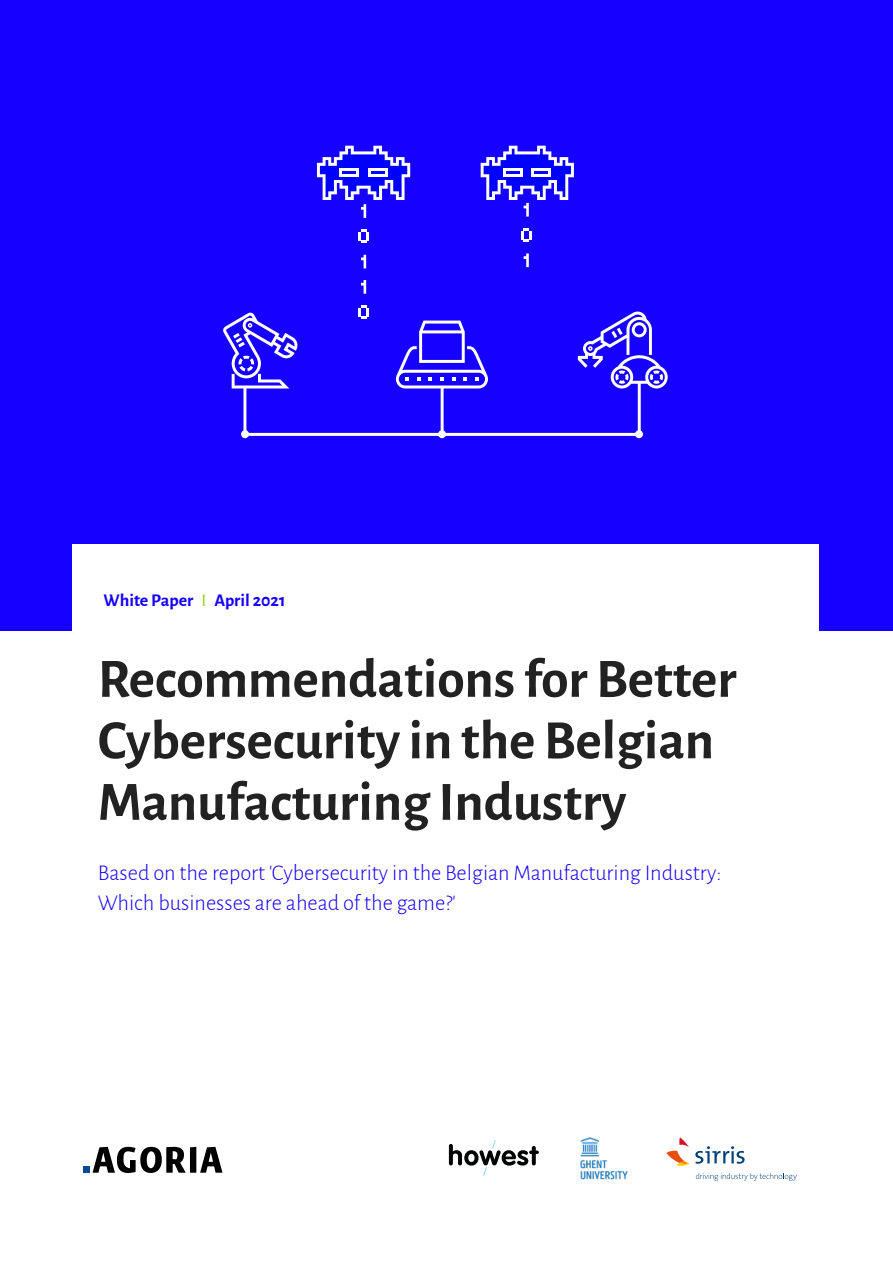
<style>
.page{position:relative;width:893px;height:1263px;background:#fff}
.page>*{position:absolute;margin:0;border:0;box-sizing:border-box;transform-origin:0 0}
.t1{font:700 55.5px/61.5px "Alegreya Sans";color:#222223}
.t2{font:300 22.5px/30px "Alegreya Sans";color:#1600ff}
.t3{font:700 18px "Alegreya Sans";color:#1600ff}
.s1{font-weight:400;color:#8ed600}
</style>
<div class="page">
<div style="left:0;top:0;width:893px;height:631px;background:#1600ff"></div>
<div style="left:72px;top:545px;width:747px;height:178px;background:#fff"></div>
<svg style="left:358px;top:229px;width:11px;height:14px"></svg>
<svg style="left:361px;top:255px;width:5px;height:13px"></svg>
<svg style="left:361px;top:280px;width:5px;height:14px"></svg>
<svg style="left:223px;top:305px;width:445px;height:133px"></svg>
<svg style="left:521px;top:228px;width:10px;height:14px"></svg>
<svg style="left:524px;top:253px;width:5px;height:14px"></svg>
<svg style="left:481px;top:146px;width:93px;height:71px"></svg>
<svg style="left:317px;top:146px;width:93px;height:72px"></svg>
<svg style="left:449px;top:1140px;width:90px;height:36px"></svg>
<div style="left:83px;top:1166px;width:7px;height:7px;background:#00489a"></div>
<svg style="left:93px;top:1147px;width:129px;height:26px"></svg>
<svg style="left:666px;top:1137px;width:23px;height:29px"></svg>
<svg style="left:695px;top:1146px;width:50px;height:18px"></svg>
<svg style="left:696px;top:1173px;width:101px;height:8px"></svg>
<img style="left:580px;top:1137px;width:48px;height:43px">
<p class="t3" style="left:103px;top:586px;width:183px">White Paper <span class="s1">I</span> April 2021</p>
<h1 class="t1" style="left:98px;top:644px;width:640px">Recommendations for Better<br>Cybersecurity in the Belgian<br>Manufacturing Industry</h1>
<p class="t2" style="left:98px;top:857px;width:625px">Based on the report 'Cybersecurity in the Belgian Manufacturing Industry:<br>Which businesses are ahead of the game?'</p>
</div>
